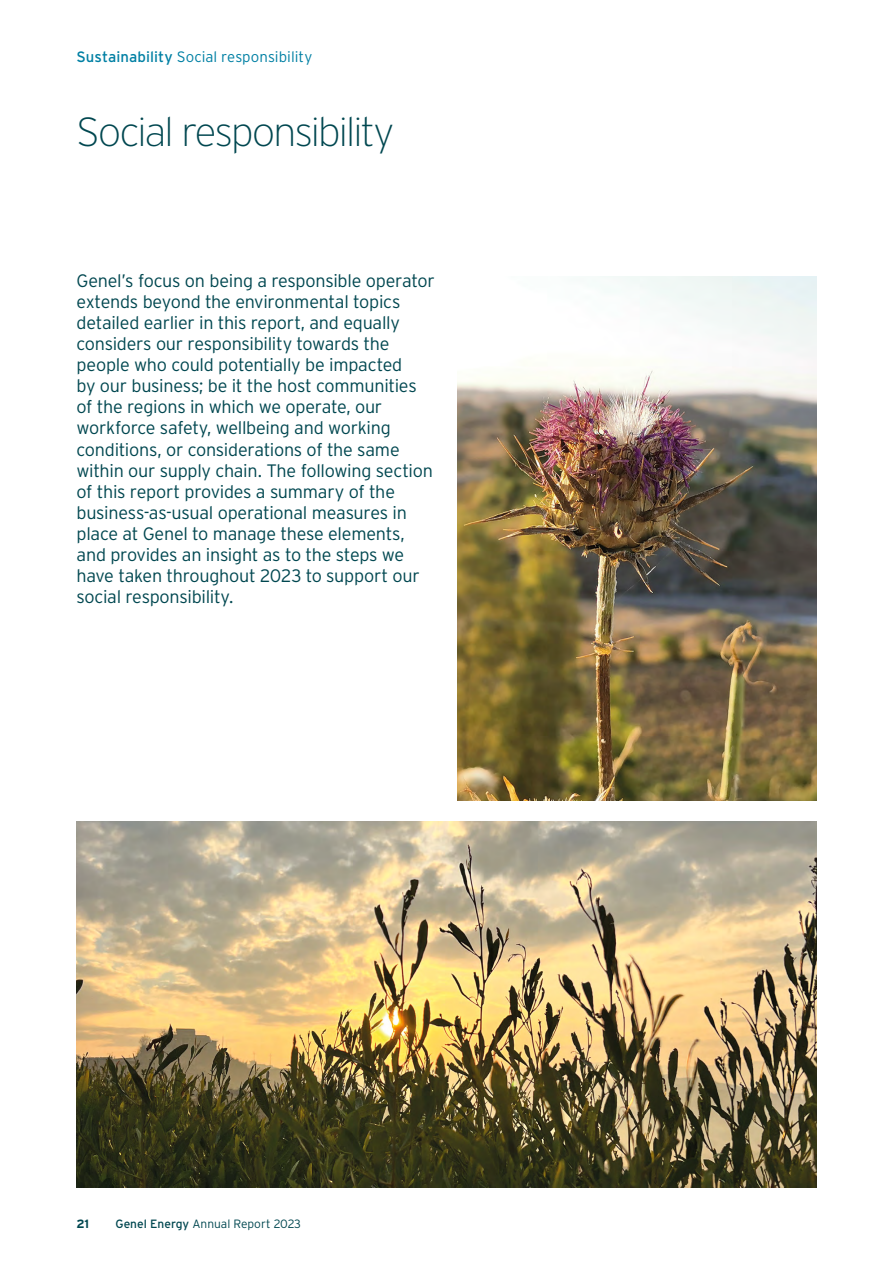
<style>
.page{position:relative;width:893px;height:1263px;background:#fff}
.page>*{position:absolute;margin:0;border:0;box-sizing:border-box;transform-origin:0 0}
.t1{font:200 40.5px "Interstate";letter-spacing:-.045em;color:#004750}
.t2{font:300 18px/21px "Interstate";letter-spacing:-.015em;color:#004750}
.t3{font:300 15px "Interstate";color:#0080a4}
.t4{font:300 12px "Interstate";color:#004750}
.t5{font:700 12px "Interstate";color:#004750}
.s1{font-weight:400}
</style>
<div class="page">
<img style="left:457px;top:276px;width:359px;height:525px">
<img style="left:77px;top:821px;width:739px;height:366px">
<p class="t3" style="left:77px;top:48px;width:237px"><span class="s1">Sustainability</span> Social responsibility</p>
<h1 class="t1" style="left:77px;top:110px;width:319px">Social responsibility</h1>
<p class="t2" style="left:77px;top:270px;width:360px">Genel’s focus on being a responsible operator extends beyond the environmental topics detailed earlier in this report, and equally considers our responsibility towards the people who could potentially be impacted<br>by our business; be it the host communities of the regions in which we operate, our workforce safety, wellbeing and working conditions, or considerations of the same within our supply chain. The following section of this report provides a summary of the business-as-usual operational measures in place at Genel to manage these elements, and provides an insight as to the steps we have taken throughout 2023 to support our social responsibility.</p>
<p class="t5" style="left:77px;top:1217px;width:14px">21</p>
<p class="t4" style="left:116px;top:1217px;width:187px"><span class="s1">Genel Energy</span> Annual Report 2023</p>
</div>
